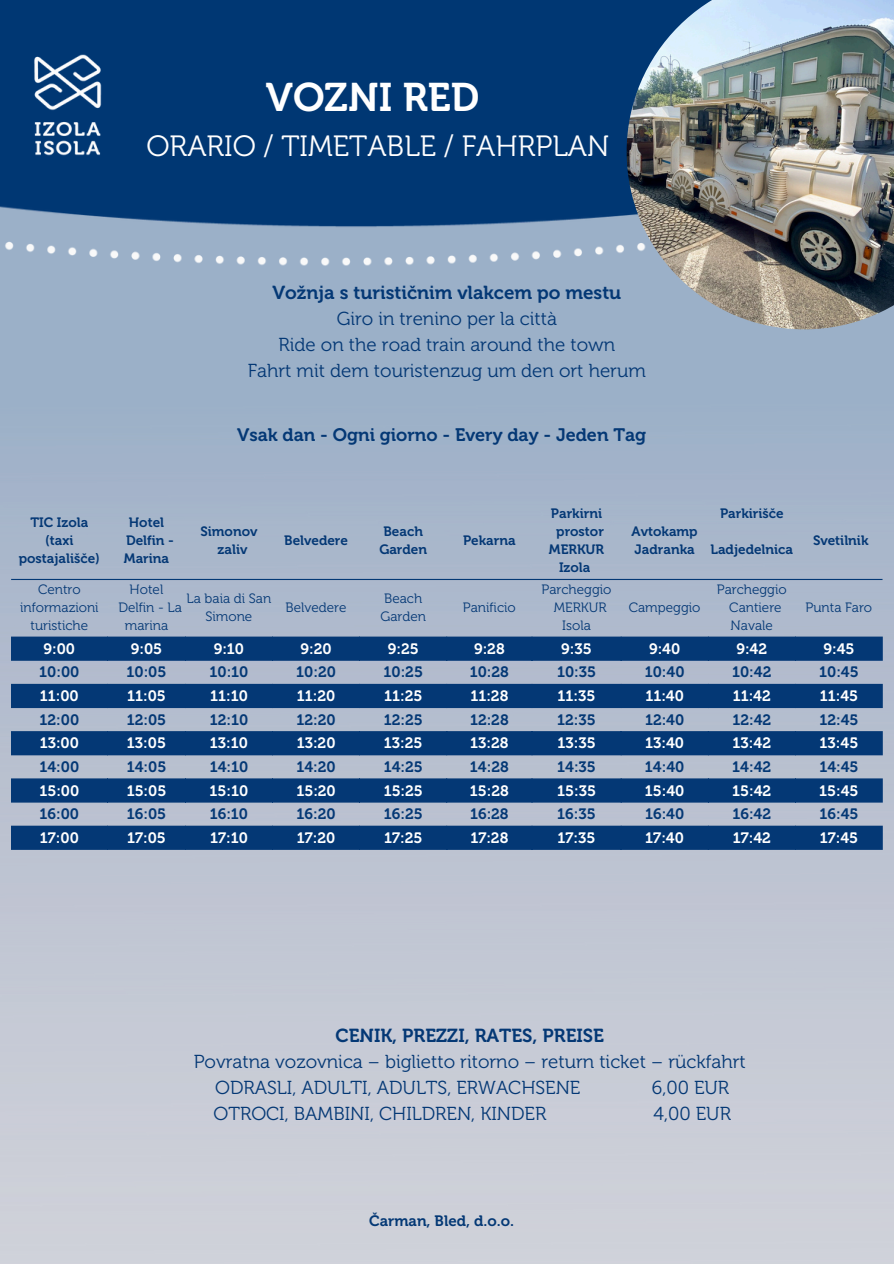
<style>
.page{position:relative;width:894px;height:1264px;background:#fff}
.page>*{position:absolute;margin:0;border:0;box-sizing:border-box;transform-origin:0 0}
.t1{font:39.75px "Museo 700";color:#fff}
.t2{font:29.25px "Museo 300";color:#fff}
.t3{font:18.75px/25.8px "Museo 300";color:#043875;text-align:center}
.t4{font:18.75px "Museo 700";color:#043875}
.t5{font:18px "Museo 700";color:#043875}
.t6{font:15px "Museo 700";color:#fff}
.t7{font:15px "Museo 700";color:#043875}
.t8{font:13.5px/18px "Museo 300";color:#043875;text-align:center}
.t9{font:13.5px/18px "Museo 700";color:#043875;text-align:center}
.s1{font-family:"Museo 700"}
</style>
<div class="page">
<img style="left:0;top:474px;width:893px;height:789px">
<img style="left:0;top:0;width:893px;height:474px">
<img style="left:28px;top:23px;width:79px;height:163px">
<svg style="left:11px;top:636px;width:871px;height:213px;background:#51729c"></svg>
<hr style="left:11px;top:579px;width:871px;height:1px;background:#043875">
<img style="left:626px;top:0;width:267px;height:329px">
<p class="t1" style="left:266px;top:74px;width:215px">VOZNI RED</p>
<p class="t2" style="left:146px;top:129px;width:464px">ORARIO / TIMETABLE / FAHRPLAN</p>
<p class="t3" style="left:248px;top:280px;width:399px"><span class="s1">Vožnja s turističnim vlakcem po mestu<br></span>Giro in trenino per la città<br>Ride on the road train around the town<br>Fahrt mit dem touristenzug um den ort herum</p>
<h3 class="t5" style="left:237px;top:423px;width:410px">Vsak dan - Ogni giorno - Every day - Jeden Tag</h3>
<p class="t9" style="left:30px;top:513px;width:59px">TIC Izola</p>
<h1 class="t9" style="left:19px;top:531px;width:83px">(taxi postajališče)</h1>
<h3 class="t9" style="left:129px;top:513px;width:37px">Hotel</h3>
<h2 class="t9" style="left:124px;top:531px;width:52px;text-align:left">Delfin -<br>Marina</h2>
<p class="t9" style="left:200px;top:522px;width:59px">Simonov</p>
<p class="t9" style="left:217px;top:540px;width:31px">zaliv</p>
<p class="t9" style="left:284px;top:531px;width:65px">Belvedere</p>
<p class="t9" style="left:379px;top:522px;width:49px">Beach<br>Garden</p>
<p class="t9" style="left:463px;top:531px;width:54px">Pekarna</p>
<p class="t8" style="left:20px;top:580px;width:80px">Centro informazioni turistiche</p>
<p class="t8" style="left:130px;top:580px;width:35px">Hotel</p>
<p class="t8" style="left:118px;top:598px;width:65px">Delfin - La marina</p>
<p class="t8" style="left:187px;top:589px;width:86px">La baia di San<br>Simone</p>
<p class="t8" style="left:285px;top:598px;width:62px">Belvedere</p>
<p class="t8" style="left:380px;top:589px;width:47px;text-align:left">Beach<br>Garden</p>
<p class="t8" style="left:463px;top:598px;width:54px">Panificio</p>
<p class="t9" style="left:551px;top:504px;width:53px">Parkirni</p>
<p class="t9" style="left:548px;top:522px;width:57px">prostor<br>MERKUR<br>Izola</p>
<p class="t9" style="left:631px;top:522px;width:68px;text-align:left">Avtokamp<br>Jadranka</p>
<p class="t8" style="left:541px;top:580px;width:71px">Parcheggio</p>
<p class="t8" style="left:553px;top:598px;width:54px">MERKUR<br>Isola</p>
<p class="t8" style="left:628px;top:598px;width:73px">Campeggio</p>
<p class="t9" style="left:719px;top:504px;width:65px">Parkirišče</p>
<p class="t9" style="left:710px;top:540px;width:84px">Ladjedelnica</p>
<p class="t9" style="left:812px;top:531px;width:57px">Svetilnik</p>
<p class="t8" style="left:716px;top:580px;width:71px">Parcheggio</p>
<p class="t8" style="left:729px;top:598px;width:54px;text-align:left">Cantiere<br>Navale</p>
<p class="t8" style="left:805px;top:598px;width:68px">Punta Faro</p>
<p class="t6" style="left:44px;top:639px;width:33px">9:00</p>
<p class="t6" style="left:131px;top:639px;width:33px">9:05</p>
<p class="t6" style="left:214px;top:639px;width:32px">9:10</p>
<p class="t6" style="left:300px;top:639px;width:33px">9:20</p>
<p class="t6" style="left:387px;top:639px;width:32px">9:25</p>
<p class="t6" style="left:474px;top:639px;width:32px">9:28</p>
<p class="t6" style="left:561px;top:639px;width:32px">9:35</p>
<p class="t6" style="left:649px;top:639px;width:33px">9:40</p>
<p class="t6" style="left:736px;top:639px;width:32px">9:42</p>
<p class="t6" style="left:823px;top:639px;width:32px">9:45</p>
<p class="t7" style="left:39px;top:663px;width:42px">10:00</p>
<p class="t7" style="left:126px;top:663px;width:41px">10:05</p>
<p class="t7" style="left:209px;top:663px;width:40px">10:10</p>
<p class="t7" style="left:296px;top:663px;width:41px">10:20</p>
<p class="t7" style="left:383px;top:663px;width:41px">10:25</p>
<p class="t7" style="left:469px;top:663px;width:41px">10:28</p>
<p class="t7" style="left:557px;top:663px;width:41px">10:35</p>
<p class="t7" style="left:644px;top:663px;width:41px">10:40</p>
<p class="t7" style="left:732px;top:663px;width:41px">10:42</p>
<p class="t7" style="left:818px;top:663px;width:41px">10:45</p>
<p class="t6" style="left:40px;top:687px;width:40px">11:00</p>
<p class="t6" style="left:127px;top:687px;width:40px">11:05</p>
<p class="t6" style="left:210px;top:687px;width:39px">11:10</p>
<p class="t6" style="left:297px;top:687px;width:40px">11:20</p>
<p class="t6" style="left:384px;top:687px;width:40px">11:25</p>
<p class="t6" style="left:470px;top:687px;width:40px">11:28</p>
<p class="t6" style="left:557px;top:687px;width:39px">11:35</p>
<p class="t6" style="left:645px;top:687px;width:40px">11:40</p>
<p class="t6" style="left:732px;top:687px;width:40px">11:42</p>
<p class="t6" style="left:819px;top:687px;width:40px">11:45</p>
<p class="t7" style="left:39px;top:710px;width:41px">12:00</p>
<p class="t7" style="left:127px;top:710px;width:41px">12:05</p>
<p class="t7" style="left:210px;top:710px;width:40px">12:10</p>
<p class="t7" style="left:296px;top:710px;width:41px">12:20</p>
<p class="t7" style="left:383px;top:710px;width:40px">12:25</p>
<p class="t7" style="left:470px;top:710px;width:40px">12:28</p>
<p class="t7" style="left:557px;top:710px;width:40px">12:35</p>
<p class="t7" style="left:644px;top:710px;width:41px">12:40</p>
<p class="t7" style="left:732px;top:710px;width:40px">12:42</p>
<p class="t7" style="left:819px;top:710px;width:41px">12:45</p>
<p class="t6" style="left:40px;top:734px;width:41px">13:00</p>
<p class="t6" style="left:127px;top:734px;width:41px">13:05</p>
<p class="t6" style="left:210px;top:734px;width:40px">13:10</p>
<p class="t6" style="left:296px;top:734px;width:40px">13:20</p>
<p class="t6" style="left:384px;top:734px;width:40px">13:25</p>
<p class="t6" style="left:470px;top:734px;width:40px">13:28</p>
<p class="t6" style="left:557px;top:734px;width:40px">13:35</p>
<p class="t6" style="left:645px;top:734px;width:40px">13:40</p>
<p class="t6" style="left:732px;top:734px;width:40px">13:42</p>
<p class="t6" style="left:819px;top:734px;width:40px">13:45</p>
<p class="t7" style="left:39px;top:757px;width:41px">14:00</p>
<p class="t7" style="left:127px;top:757px;width:41px">14:05</p>
<p class="t7" style="left:209px;top:757px;width:40px">14:10</p>
<p class="t7" style="left:296px;top:757px;width:41px">14:20</p>
<p class="t7" style="left:383px;top:757px;width:41px">14:25</p>
<p class="t7" style="left:470px;top:757px;width:40px">14:28</p>
<p class="t7" style="left:557px;top:757px;width:40px">14:35</p>
<p class="t7" style="left:644px;top:757px;width:41px">14:40</p>
<p class="t7" style="left:732px;top:757px;width:40px">14:42</p>
<p class="t7" style="left:819px;top:757px;width:41px">14:45</p>
<p class="t6" style="left:39px;top:781px;width:41px">15:00</p>
<p class="t6" style="left:127px;top:781px;width:41px">15:05</p>
<p class="t6" style="left:209px;top:781px;width:40px">15:10</p>
<p class="t6" style="left:296px;top:781px;width:41px">15:20</p>
<p class="t6" style="left:383px;top:781px;width:41px">15:25</p>
<p class="t6" style="left:470px;top:781px;width:40px">15:28</p>
<p class="t6" style="left:557px;top:781px;width:40px">15:35</p>
<p class="t6" style="left:644px;top:781px;width:41px">15:40</p>
<p class="t6" style="left:732px;top:781px;width:41px">15:42</p>
<p class="t6" style="left:819px;top:781px;width:41px">15:45</p>
<p class="t7" style="left:40px;top:805px;width:41px">16:00</p>
<p class="t7" style="left:127px;top:805px;width:41px">16:05</p>
<p class="t7" style="left:210px;top:805px;width:40px">16:10</p>
<p class="t7" style="left:296px;top:805px;width:41px">16:20</p>
<p class="t7" style="left:383px;top:805px;width:40px">16:25</p>
<p class="t7" style="left:470px;top:805px;width:40px">16:28</p>
<p class="t7" style="left:557px;top:805px;width:40px">16:35</p>
<p class="t7" style="left:645px;top:805px;width:41px">16:40</p>
<p class="t7" style="left:732px;top:805px;width:40px">16:42</p>
<p class="t7" style="left:819px;top:805px;width:40px">16:45</p>
<p class="t6" style="left:40px;top:828px;width:41px">17:00</p>
<p class="t6" style="left:127px;top:828px;width:40px">17:05</p>
<p class="t6" style="left:210px;top:828px;width:39px">17:10</p>
<p class="t6" style="left:297px;top:828px;width:40px">17:20</p>
<p class="t6" style="left:384px;top:828px;width:40px">17:25</p>
<p class="t6" style="left:470px;top:828px;width:40px">17:28</p>
<p class="t6" style="left:557px;top:828px;width:39px">17:35</p>
<p class="t6" style="left:645px;top:828px;width:40px">17:40</p>
<p class="t6" style="left:732px;top:828px;width:40px">17:42</p>
<p class="t6" style="left:819px;top:828px;width:40px">17:45</p>
<p class="t4" style="left:335px;top:1024px;width:270px">CENIK, PREZZI, RATES, PREISE</p>
<p class="t3" style="left:194px;top:1048px;width:553px">Povratna vozovnica – biglietto ritorno – return ticket – rückfahrt</p>
<p class="t3" style="left:215px;top:1074px;width:366px">ODRASLI, ADULTI, ADULTS, ERWACHSENE</p>
<p class="t3" style="left:651px;top:1074px;width:79px">6,00 EUR</p>
<p class="t3" style="left:213px;top:1100px;width:334px">OTROCI, BAMBINI, CHILDREN, KINDER</p>
<p class="t3" style="left:653px;top:1100px;width:79px">4,00 EUR</p>
<p class="t7" style="left:369px;top:1211px;width:146px">Čarman, Bled, d.o.o.</p>
</div>
